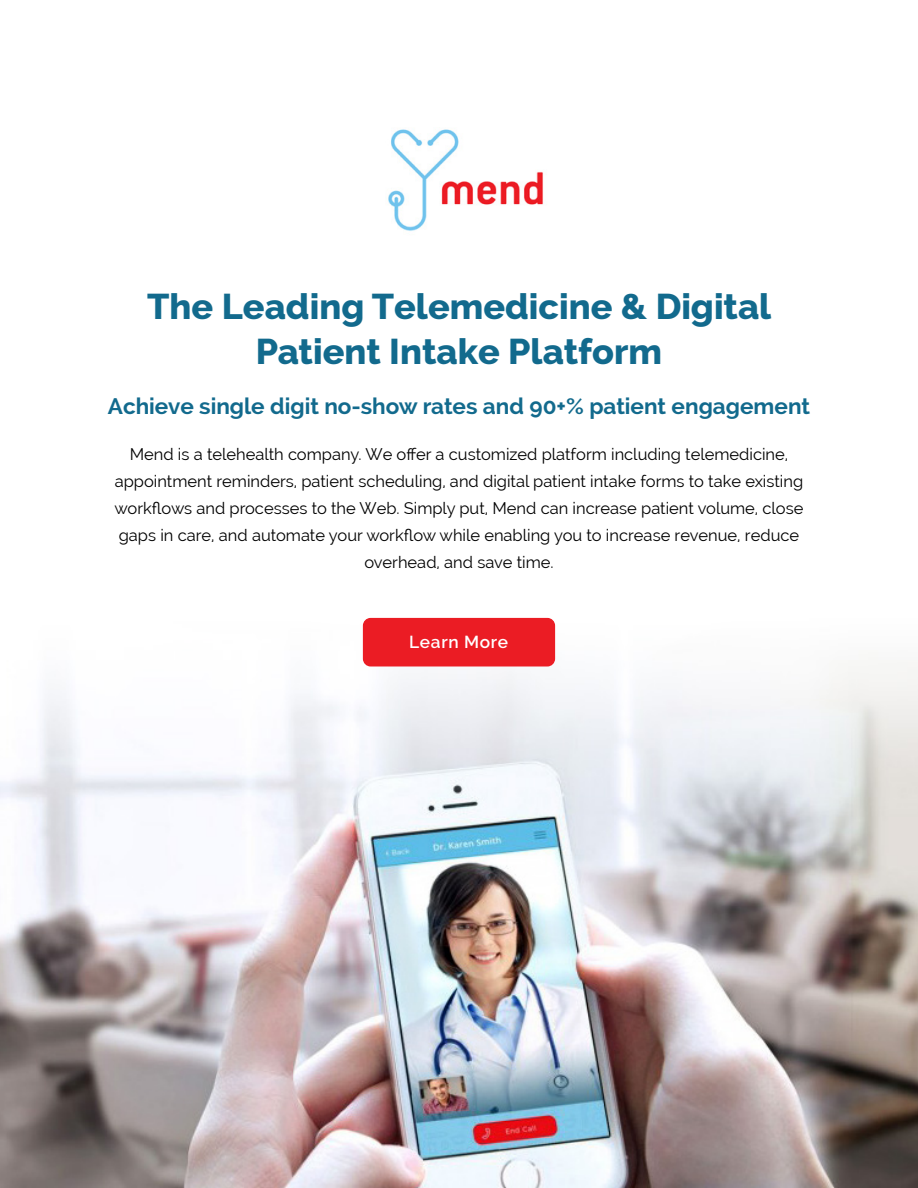
<style>
.page{position:relative;width:918px;height:1188px;background:#fff}
.page>*{position:absolute;margin:0;border:0;box-sizing:border-box;transform-origin:0 0}
.t1{font:800 36px/45px "Raleway";color:#126a8d;text-align:center}
.t2{font:700 22.5px "Raleway";color:#126a8d}
.t3{font:600 17.55px "Raleway";letter-spacing:.035em;color:#fff}
.t4{font:16.5px/27px "Raleway";color:#000;text-align:center}
</style>
<div class="page">
<img style="left:0;top:617px;width:918px;height:571px">
<img style="left:388px;top:129px;width:155px;height:102px">
<div style="left:363px;top:618px;width:192px;height:49px;background:#eb1c24"></div>
<h1 class="t1" style="left:147px;top:284px;width:626px">The Leading Telemedicine &amp; Digital<br>Patient Intake Platform</h1>
<h2 class="t2" style="left:108px;top:393px;width:704px">Achieve single digit no-show rates and 90+% patient engagement</h2>
<p class="t4" style="left:115px;top:441px;width:690px">Mend is a telehealth company. We offer a customized platform including telemedicine, appointment reminders, patient scheduling, and digital patient intake forms to take existing workflows and processes to the Web. Simply put, Mend can increase patient volume, close gaps in care, and automate your workflow while enabling you to increase revenue, reduce overhead, and save time.</p>
<p class="t3" style="left:409px;top:632px;width:101px">Learn More</p>
</div>
